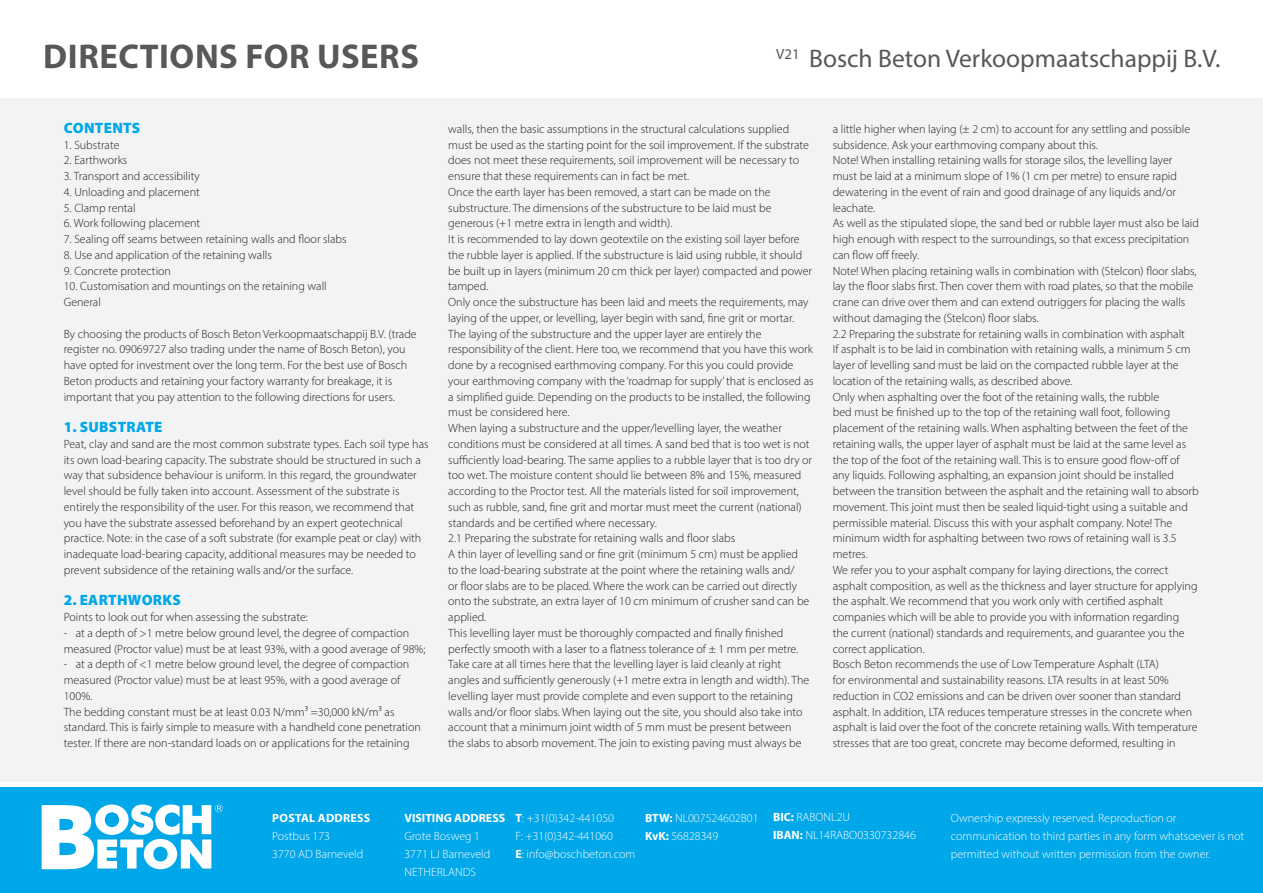
<style>
.page{position:relative;width:1263px;height:893px;background:#fff}
.page>*{position:absolute;margin:0;border:0;box-sizing:border-box;transform-origin:0 0}
.t1{font:700 34.5px "Myriad Pro";letter-spacing:.02em;color:#57585a}
.t2{font:25.5px "Myriad Pro";color:#57585a}
.t3{font:900 15px "Myriad Pro";letter-spacing:.02em;color:#00a7e9}
.t4{font:300 12px/15.8px "Myriad Pro";color:#231f20}
.t5{font:300 12px/18px "Myriad Pro";color:#fff}
.t6{font:700 12px "Myriad Pro";color:#fff}
.t7{font:700 12px "Myriad Pro";letter-spacing:.02em;color:#fff}
.s1{font-weight:700}
</style>
<div class="page">
<div style="left:0;top:787px;width:1263px;height:106px;background:#00a7e9"></div>
<svg style="left:42px;top:804px;width:181px;height:65px"></svg>
<div style="left:0;top:98px;width:1263px;height:684px;background:#f2f3f4"></div>
<p class="t1" style="left:43px;top:34px;width:377px">DIRECTIONS FOR USERS</p>
<p class="t2" style="left:776px;top:43px;width:446px"><sup>V21</sup> Bosch Beton Verkoopmaatschappij B.V.</p>
<p class="t3" style="left:64px;top:118px;width:78px">CONTENTS</p>
<p class="t4" style="left:64px;top:137px;width:57px">1. Substrate</p>
<p class="t4" style="left:64px;top:152px;width:65px">2. Earthworks</p>
<p class="t4" style="left:64px;top:168px;width:138px">3. Transport and accessibility</p>
<p class="t4" style="left:64px;top:184px;width:138px">4. Unloading and placement</p>
<p class="t4" style="left:64px;top:200px;width:73px">5. Clamp rental</p>
<p class="t4" style="left:64px;top:215px;width:138px">6. Work following placement</p>
<p class="t4" style="left:64px;top:231px;width:284px">7. Sealing off seams between retaining walls and floor slabs</p>
<p class="t4" style="left:64px;top:247px;width:210px">8. Use and application of the retaining walls</p>
<p class="t4" style="left:64px;top:263px;width:109px">9. Concrete protection</p>
<p class="t4" style="left:64px;top:278px;width:264px">10. Customisation and mountings on the retaining wall</p>
<p class="t4" style="left:64px;top:294px;width:39px">General</p>
<p class="t4" style="left:64px;top:326px;width:354px">By choosing the products of Bosch Beton Verkoopmaatschappij B.V. (trade register no. 09069727 also trading under the name of Bosch Beton), you have opted for investment over the long term. For the best use of Bosch Beton products and retaining your factory warranty for breakage, it is important that you pay attention to the following directions for users.</p>
<p class="t3" style="left:64px;top:417px;width:100px">1. SUBSTRATE</p>
<p class="t4" style="left:64px;top:436px;width:366px">Peat, clay and sand are the most common substrate types. Each soil type has its own load-bearing capacity. The substrate should be structured in such a way that subsidence behaviour is uniform. In this regard, the groundwater level should be fully taken into account. Assessment of the substrate is entirely the responsibility of the user. For this reason, we recommend that you have the substrate assessed beforehand by an expert geotechnical practice. Note: in the case of a soft substrate (for example peat or clay) with inadequate load-bearing capacity, additional measures may be needed to prevent subsidence of the retaining walls and/or the surface.</p>
<p class="t3" style="left:64px;top:590px;width:119px">2. EARTHWORKS</p>
<p class="t4" style="left:64px;top:609px;width:246px">Points to look out for when assessing the substrate:</p>
<p class="t4" style="left:64px;top:625px;width:363px">- at a depth of &gt;1 metre below ground level, the degree of compaction measured (Proctor value) must be at least 93%, with a good average of 98%;</p>
<p class="t4" style="left:64px;top:656px;width:347px">- at a depth of &lt;1 metre below ground level, the degree of compaction measured (Proctor value) must be at least 95%, with a good average of<br>100%.</p>
<p class="t4" style="left:64px;top:704px;width:359px">The bedding constant must be at least 0.03 N/mm³ =30,000 kN/m³ as standard. This is fairly simple to measure with a handheld cone penetration tester. If there are non-standard loads on or applications for the retaining</p>
<p class="t4" style="left:448px;top:121px;width:362px">walls, then the basic assumptions in the structural calculations supplied must be used as the starting point for the soil improvement. If the substrate does not meet these requirements, soil improvement will be necessary to ensure that these requirements can in fact be met.</p>
<p class="t4" style="left:448px;top:184px;width:325px;text-align:justify">Once the earth layer has been removed, a start can be made on the substructure. The dimensions of the substructure to be laid must be generous (+1 metre extra in length and width).</p>
<p class="t4" style="left:448px;top:231px;width:365px">It is recommended to lay down geotextile on the existing soil layer before the rubble layer is applied. If the substructure is laid using rubble, it should be built up in layers (minimum 20 cm thick per layer) compacted and power tamped.</p>
<p class="t4" style="left:448px;top:294px;width:362px">Only once the substructure has been laid and meets the requirements, may laying of the upper, or levelling, layer begin with sand, fine grit or mortar.</p>
<p class="t4" style="left:448px;top:326px;width:367px">The laying of the substructure and the upper layer are entirely the responsibility of the client. Here too, we recommend that you have this work done by a recognised earthmoving company. For this you could provide your earthmoving company with the ‘roadmap for supply’ that is enclosed as a simplified guide. Depending on the products to be installed, the following must be considered here.</p>
<p class="t4" style="left:448px;top:420px;width:365px">When laying a substructure and the upper/levelling layer, the weather conditions must be considered at all times. A sand bed that is too wet is not sufficiently load-bearing. The same applies to a rubble layer that is too dry or too wet. The moisture content should lie between 8% and 15%, measured according to the Proctor test. All the materials listed for soil improvement, such as rubble, sand, fine grit and mortar must meet the current (national) standards and be certified where necessary.</p>
<p class="t4" style="left:448px;top:530px;width:289px">2.1 Preparing the substrate for retaining walls and floor slabs</p>
<p class="t4" style="left:448px;top:546px;width:363px">A thin layer of levelling sand or fine grit (minimum 5 cm) must be applied to the load-bearing substrate at the point where the retaining walls and/<br>or floor slabs are to be placed. Where the work can be carried out directly onto the substrate, an extra layer of 10 cm minimum of crusher sand can be applied.</p>
<p class="t4" style="left:448px;top:625px;width:363px">This levelling layer must be thoroughly compacted and finally finished perfectly smooth with a laser to a flatness tolerance of ± 1 mm per metre.<br>Take care at all times here that the levelling layer is laid cleanly at right angles and sufficiently generously (+1 metre extra in length and width). The levelling layer must provide complete and even support to the retaining walls and/or floor slabs. When laying out the site, you should also take into account that a minimum joint width of 5 mm must be present between the slabs to absorb movement. The join to existing paving must always be</p>
<p class="t4" style="left:833px;top:121px;width:359px">a little higher when laying (± 2 cm) to account for any settling and possible subsidence. Ask your earthmoving company about this.</p>
<p class="t4" style="left:833px;top:152px;width:346px">Note! When installing retaining walls for storage silos, the levelling layer must be laid at a minimum slope of 1% (1 cm per metre) to ensure rapid dewatering in the event of rain and good drainage of any liquids and/or leachate.</p>
<p class="t4" style="left:833px;top:215px;width:368px">As well as the stipulated slope, the sand bed or rubble layer must also be laid high enough with respect to the surroundings, so that excess precipitation can flow off freely.</p>
<p class="t4" style="left:833px;top:263px;width:365px">Note! When placing retaining walls in combination with (Stelcon) floor slabs, lay the floor slabs first. Then cover them with road plates, so that the mobile crane can drive over them and can extend outriggers for placing the walls without damaging the (Stelcon) floor slabs.</p>
<p class="t4" style="left:833px;top:326px;width:354px">2.2 Preparing the substrate for retaining walls in combination with asphalt</p>
<p class="t4" style="left:833px;top:341px;width:359px">If asphalt is to be laid in combination with retaining walls, a minimum 5 cm layer of levelling sand must be laid on the compacted rubble layer at the location of the retaining walls, as described above.</p>
<p class="t4" style="left:833px;top:389px;width:368px">Only when asphalting over the foot of the retaining walls, the rubble<br>bed must be finished up to the top of the retaining wall foot, following placement of the retaining walls. When asphalting between the feet of the retaining walls, the upper layer of asphalt must be laid at the same level as the top of the foot of the retaining wall. This is to ensure good flow-off of any liquids. Following asphalting, an expansion joint should be installed between the transition between the asphalt and the retaining wall to absorb movement. This joint must then be sealed liquid-tight using a suitable and permissible material. Discuss this with your asphalt company. Note! The minimum width for asphalting between two rows of retaining wall is 3.5 metres.</p>
<p class="t4" style="left:833px;top:562px;width:366px">We refer you to your asphalt company for laying directions, the correct asphalt composition, as well as the thickness and layer structure for applying the asphalt. We recommend that you work only with certified asphalt companies which will be able to provide you with information regarding the current (national) standards and requirements, and guarantee you the correct application.</p>
<p class="t4" style="left:833px;top:656px;width:366px">Bosch Beton recommends the use of Low Temperature Asphalt (LTA)<br>for environmental and sustainability reasons. LTA results in at least 50% reduction in CO2 emissions and can be driven over sooner than standard asphalt. In addition, LTA reduces temperature stresses in the concrete when asphalt is laid over the foot of the concrete retaining walls. With temperature stresses that are too great, concrete may become deformed, resulting in</p>
<p class="t7" style="left:272px;top:810px;width:100px">POSTAL ADDRESS</p>
<p class="t5" style="left:272px;top:827px;width:93px">Postbus 173<br>3770 AD Barneveld</p>
<p class="t6" style="left:404px;top:810px;width:102px">VISITING ADDRESS</p>
<p class="t5" style="left:404px;top:827px;width:87px">Grote Bosweg 1<br>3771 LJ Barneveld<br>NETHERLANDS</p>
<p class="t5" style="left:515px;top:809px;width:121px"><span class="s1">T</span>: +31(0)342-441050<br>F: +31(0)342-441060<br><span class="s1">E</span>: info@boschbeton.com</p>
<p class="t5" style="left:645px;top:809px;width:115px"><span class="s1">BTW:</span> NL007524602B01<br><span class="s1">KvK:</span> 56828349</p>
<p class="t5" style="left:773px;top:808px;width:144px"><span class="s1">BIC:</span> RABONL2U<br><span class="s1">IBAN:</span> NL14RABO0330732846</p>
<p class="t5" style="left:951px;top:809px;width:295px">Ownership expressly reserved. Reproduction or communication to third parties in any form whatsoever is not permitted without written permission from the owner.</p>
</div>
